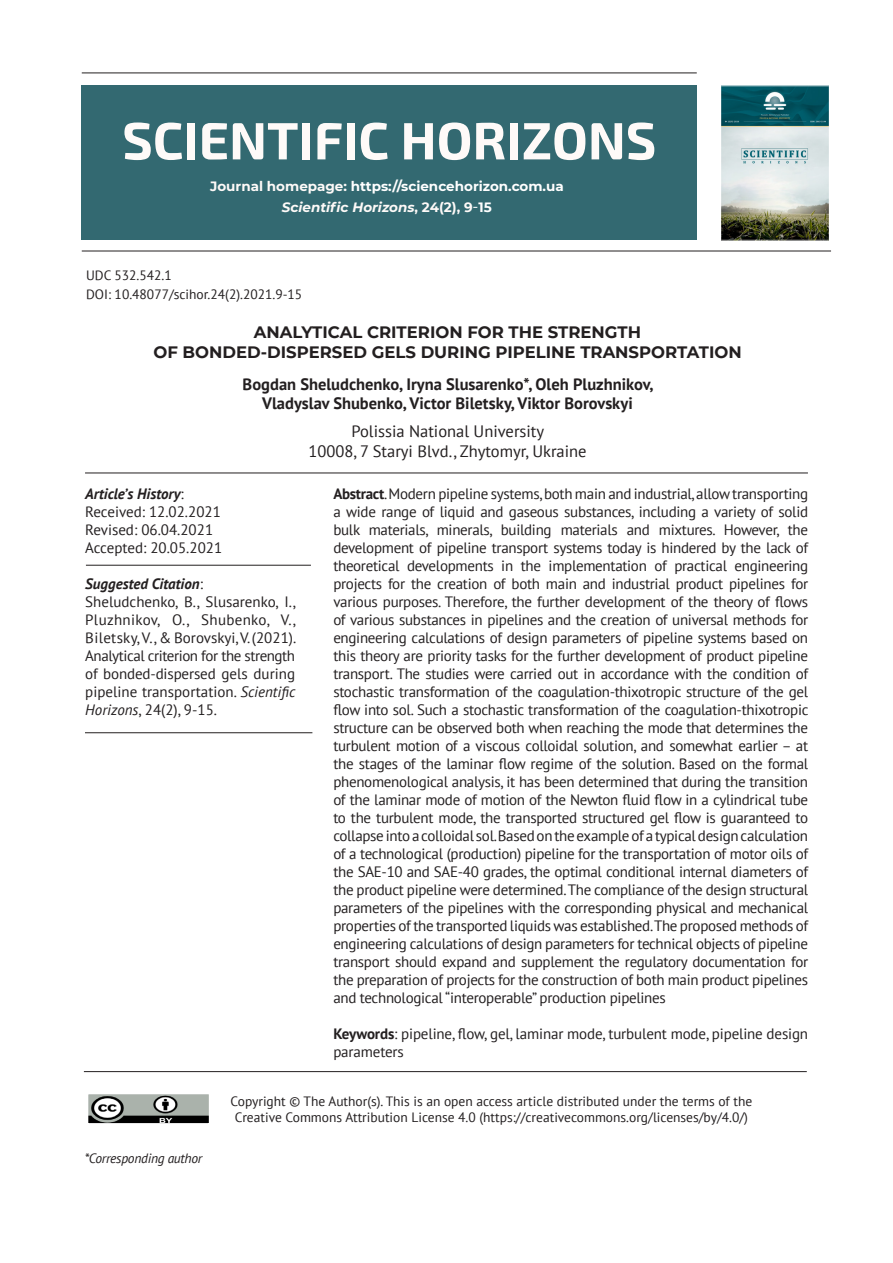
<style>
.page{position:relative;width:893px;height:1263px;background:#fff}
.page>*{position:absolute;margin:0;border:0;box-sizing:border-box;transform-origin:0 0}
.t1{font:700 52.5px "Exo 2";color:#fefaf8}
.Автор{font:700 16.5px "PT Sans";color:#231f20}
.Загаловок_статьи{font:700 16.5px "Montserrat";color:#231f20}
.Автор-2{font:16.5px "PT Sans";color:#231f20}
.Стандартный_HTML{font:15px/18px "PT Sans";letter-spacing:-.01em;color:#231f20;text-align:justify}
.t2{font:italic 700 15px "PT Sans";color:#231f20}
.Автор-3{font:13.5px/16.2px "PT Sans";color:#231f20;text-align:center}
.t3{font:700 13.5px "Montserrat";color:#fff}
.t4{font:italic 700 13.5px "Montserrat";color:#fefaf8}
.t5{font:italic 13.5px "PT Sans";letter-spacing:-.02em;color:#231f20}
.s1{color:#fefaf8}
.s2{font-style:normal}
.s3{font-family:"PT Sans";font-weight:400;font-style:normal;font-size:16.5px;color:#fff}
.s4{font-style:normal;color:#fff}
.s5{font-weight:700}
.s6{font-weight:400;font-style:normal}
.s7{font-style:italic}
</style>
<div class="page">
<hr style="left:86px;top:565px;width:225px;height:1px;background:#231f20">
<hr style="left:85px;top:473px;width:723px;height:1px;background:#231f20">
<hr style="left:85px;top:732px;width:227px;height:1px;background:#231f20">
<img style="left:722px;top:85px;width:106px;height:155px">
<div style="left:82px;top:85px;width:615px;height:155px;background:#336971"></div>
<hr style="left:82px;top:73px;width:615px;height:1px;background:#231f20">
<hr style="left:82px;top:251px;width:749px;height:1px;background:#231f20">
<hr style="left:84px;top:1071px;width:723px;height:1px;background:#231f20">
<img style="left:89px;top:1095px;width:119px;height:27px">
<div style="left:85px;top:1091px;width:127px;height:35px;border:3px solid #fff"></div>
<p class="t1" style="left:122px;top:110px;width:536px">SCIENTIFIC HORIZONS</p>
<p class="t3" style="left:210px;top:176px;width:355px"><span class="s1">Journal homepage:</span> https://sciencehorizon.com.ua</p>
<p class="t4" style="left:282px;top:197px;width:211px">Scientific Horizons<span class="s2">, 24(2), 9</span><span class="s3">-</span><span class="s4">15</span></p>
<p class="Автор-3" style="left:86px;top:266px;width:87px">UDC 532.542.1</p>
<p class="Автор-3" style="left:86px;top:286px;width:218px">DOI: 10.48077/scihor.24(2).2021.9-15</p>
<p class="Загаловок_статьи" style="left:254px;top:320px;width:389px">ANALYTICAL CRITERION FOR THE STRENGTH</p>
<p class="Загаловок_статьи" style="left:153px;top:340px;width:590px">OF BONDED-DISPERSED GELS DURING PIPELINE TRANSPORTATION</p>
<p class="Автор" style="left:243px;top:373px;width:412px">Bogdan Sheludchenko, Iryna Slusarenko*, Oleh Pluzhnikov,</p>
<p class="Автор" style="left:262px;top:393px;width:372px">Vladyslav Shubenko, Victor Biletsky, Viktor Borovskyi</p>
<p class="Автор-2" style="left:351px;top:421px;width:194px">Polissia National University</p>
<p class="Автор-2" style="left:308px;top:440px;width:280px">10008, 7 Staryi Blvd., Zhytomyr, Ukraine</p>
<p class="Стандартный_HTML" style="left:333px;top:484px;width:477px"><span class="s5">Abstract</span>. Modern pipeline systems, both main and industrial, allow transporting a wide range of liquid and gaseous substances, including a variety of solid bulk materials, minerals, building materials and mixtures. However, the development of pipeline transport systems today is hindered by the lack of theoretical developments in the implementation of practical engineering projects for the creation of both main and industrial product pipelines for various purposes. Therefore, the further development of the theory of flows of various substances in pipelines and the creation of universal methods for engineering calculations of design parameters of pipeline systems based on this theory are priority tasks for the further development of product pipeline transport. The studies were carried out in accordance with the condition of stochastic transformation of the coagulation-thixotropic structure of the gel flow into sol. Such a stochastic transformation of the coagulation-thixotropic structure can be observed both when reaching the mode that determines the turbulent motion of a viscous colloidal solution, and somewhat earlier – at the stages of the laminar flow regime of the solution. Based on the formal phenomenological analysis, it has been determined that during the transition of the laminar mode of motion of the Newton fluid flow in a cylindrical tube to the turbulent mode, the transported structured gel flow is guaranteed to collapse into a colloidal sol.Based on the example of a typical design calculation of a technological (production) pipeline for the transportation of motor oils of the SAE-10 and SAE-40 grades, the optimal conditional internal diameters of the product pipeline were determined. The compliance of the design structural parameters of the pipelines with the corresponding physical and mechanical properties of the transported liquids was established.The proposed methods of engineering calculations of design parameters for technical objects of pipeline transport should expand and supplement the regulatory documentation for the preparation of projects for the construction of both main product pipelines and technological “interoperable” production pipelines</p>
<p class="Стандартный_HTML" style="left:333px;top:1024px;width:476px"><span class="s5">Keywords</span>: pipeline, flow, gel, laminar mode, turbulent mode, pipeline design parameters</p>
<p class="t2" style="left:85px;top:484px;width:100px">Article’s History<span class="s6">:</span></p>
<p class="Стандартный_HTML" style="left:85px;top:502px;width:137px">Received: 12.02.2021</p>
<p class="Стандартный_HTML" style="left:85px;top:520px;width:129px">Revised: 06.04.2021</p>
<p class="Стандартный_HTML" style="left:85px;top:538px;width:138px">Accepted: 20.05.2021</p>
<p class="t2" style="left:85px;top:574px;width:119px">Suggested Citation<span class="s6">:</span></p>
<p class="Стандартный_HTML" style="left:85px;top:592px;width:212px">Sheludchenko, B., Slusarenko, I., Pluzhnikov, O., Shubenko, V., Biletsky, V., &amp; Borovskyi, V. (2021).<br>Analytical criterion for the strength of bonded-dispersed gels during pipeline transportation. <span class="s7">Scientific Horizons</span>, 24(2), 9-15.</p>
<p class="t5" style="left:85px;top:1150px;width:119px">*Corresponding author</p>
<p class="Автор-3" style="left:231px;top:1093px;width:523px">Copyright © The Author(s). This is an open access article distributed under the terms of the<br>Creative Commons Attribution License 4.0 (https://creativecommons.org/licenses/by/4.0/)</p>
</div>
